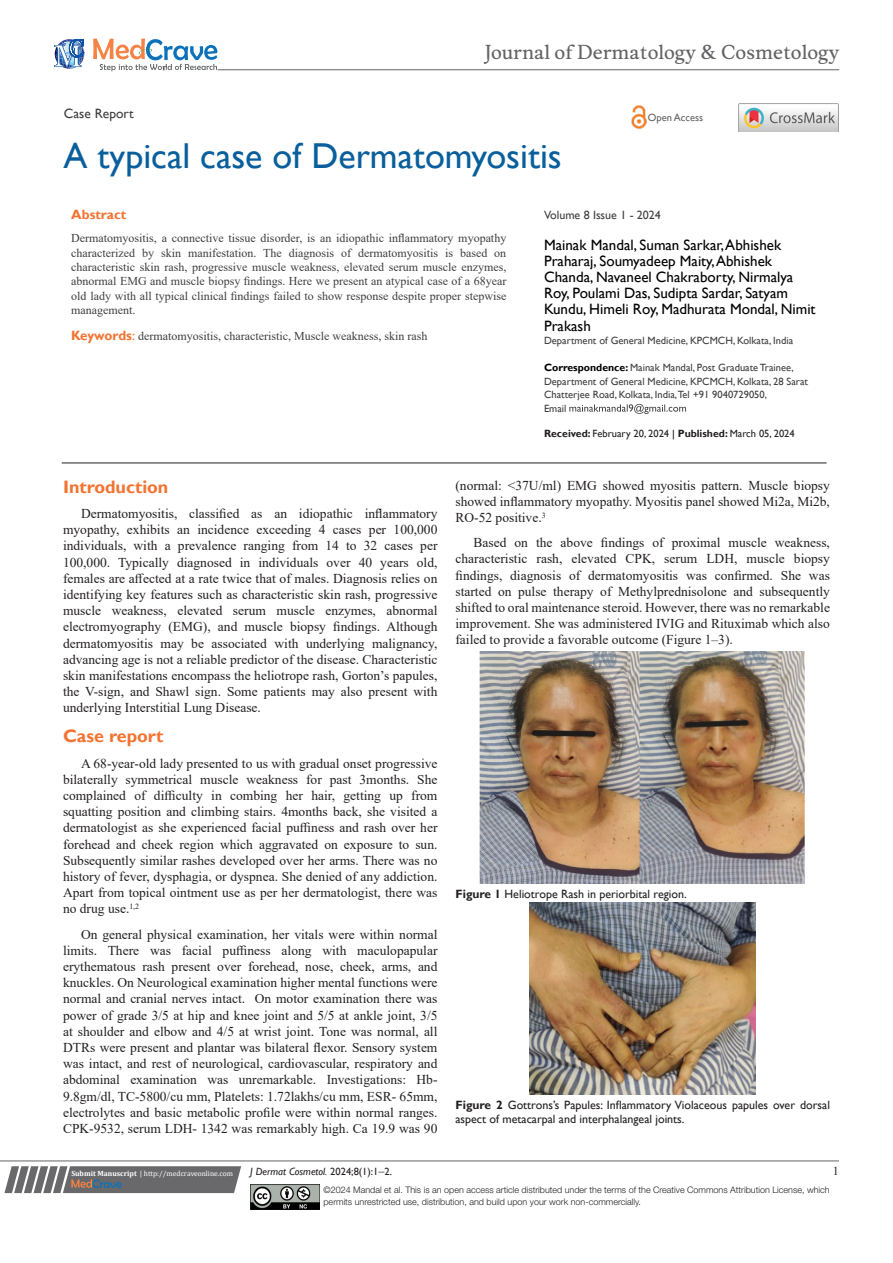
<style>
.page{position:relative;width:893px;height:1263px;background:#fff}
.page>*{position:absolute;margin:0;border:0;box-sizing:border-box;transform-origin:0 0}
.t1{font:36px "Gill Sans";color:#085f9c}
.t2{font:18.6px "Musee";color:#636366}
.List_Paragraph{font:700 18px "Gill Sans";color:#f37331}
.t3{font:15px/16.2px "Gill Sans";color:#000}
.t4{font:13.5px/16.2px "Times New Roman";color:#231f20;text-align:justify}
.t5{font:13.5px "Gill Sans";color:#3e3e3f}
.t6{font:700 13.5px "Gill Sans";color:#f37331}
.t7{font:12px/14.4px "Times New Roman";color:#3e3e3f;text-align:justify}
.t8{font:12px/14.4px "Gill Sans";color:#231f20}
.t9{font:12px "Gill Sans";color:#3e3e3f}
.t10{font:12px "Times New Roman";color:#231f20}
.t11{font:10.5px/13.5px "Gill Sans";color:#3e3e3f}
.t12{font:10.5px "Gill Sans";color:#231f20}
.t13{font:italic 10.5px "Gill Sans";color:#231f20}
.t14{font:10.5px "Gill Sans";color:#636366}
.t15{font:300 9px/12px "Helvetica Neue LT Std";color:#231f20}
.t16{font:7.5px "Cambria";color:#fff}
.s1{font-weight:700;color:#000}
.s2{font-weight:700}
.s3{color:#000}
.s4{font-family:"Gill Sans";font-weight:700;font-size:13.5px;color:#f37331}
.s5{font-family:"Gill Sans";font-size:13.5px;color:#f37331}
.s6{font-style:normal}
.s7{font-family:"Times New Roman";font-style:normal;font-size:12px}
</style>
<div class="page">
<svg style="left:4px;top:1166px;width:237px;height:27px;background:#78787a"></svg>
<hr style="left:0;top:1161px;width:839px;height:1px;background:#626465">
<hr style="left:62px;top:463px;width:765px;height:1px;background:#231f20">
<img style="left:250px;top:1185px;width:69px;height:24px">
<svg style="left:569px;top:404px;width:117px;height:10px"></svg>
<svg style="left:54px;top:39px;width:30px;height:30px"></svg>
<svg style="left:93px;top:38px;width:124px;height:33px"></svg>
<hr style="left:218px;top:70px;width:621px;height:1px;background:#626465">
<img style="left:631px;top:105px;width:16px;height:24px">
<img style="left:739px;top:104px;width:99px;height:28px">
<img style="left:480px;top:651px;width:325px;height:232px">
<img style="left:530px;top:902px;width:226px;height:192px">
<p class="t2" style="left:485px;top:41px;width:356px">Journal of Dermatology &amp; Cosmetology</p>
<p class="t5" style="left:64px;top:105px;width:71px">Case Report</p>
<p class="t14" style="left:648px;top:112px;width:57px">Open Access</p>
<p class="t1" style="left:64px;top:135px;width:500px">A typical case of Dermatomyositis</p>
<p class="t9" style="left:544px;top:208px;width:118px">Volume 8 Issue 1 - 2024</p>
<p class="t3" style="left:544px;top:237px;width:273px">Mainak Mandal, Suman Sarkar, Abhishek Praharaj, Soumyadeep Maity, Abhishek Chanda, Navaneel Chakraborty, Nirmalya Roy, Poulami Das, Sudipta Sardar, Satyam Kundu, Himeli Roy, Madhurata Mondal, Nimit Prakash</p>
<p class="t11" style="left:544px;top:334px;width:251px">Department of General Medicine, KPCMCH, Kolkata, India</p>
<p class="t11" style="left:544px;top:361px;width:265px"><span class="s1">Correspondence:</span> Mainak Mandal, Post Graduate Trainee,<br>Department of General Medicine, KPCMCH, Kolkata, 28 Sarat<br>Chatterjee Road, Kolkata, India,Tel +91 9040729050,</p>
<p class="t11" style="left:544px;top:401px;width:24px">Email</p>
<p class="t12" style="left:544px;top:427px;width:252px"><span class="s2">Received:</span> February 20, 2024 <span class="s3">|</span> <span class="s2">Published:</span> March 05, 2024</p>
<p class="t6" style="left:71px;top:206px;width:57px">Abstract</p>
<p class="t7" style="left:71px;top:231px;width:437px">Dermatomyositis, a connective tissue disorder, is an idiopathic inflammatory myopathy characterized by skin manifestation. The diagnosis of dermatomyositis is based on characteristic skin rash, progressive muscle weakness, elevated serum muscle enzymes, abnormal EMG and muscle biopsy findings. Here we present an atypical case of a 68year old lady with all typical clinical findings failed to show response despite proper stepwise management.</p>
<p class="t7" style="left:71px;top:328px;width:358px"><span class="s4">Keywords</span><span class="s5">:</span> dermatomyositis, characteristic, Muscle weakness, skin rash</p>
<p class="List_Paragraph" style="left:63px;top:476px;width:107px">Introduction</p>
<p class="t4" style="left:63px;top:505px;width:376px;text-indent:18px">Dermatomyositis, classified as an idiopathic inflammatory myopathy, exhibits an incidence exceeding 4 cases per 100,000 individuals, with a prevalence ranging from 14 to 32 cases per 100,000. Typically diagnosed in individuals over 40 years old, females are affected at a rate twice that of males. Diagnosis relies on identifying key features such as characteristic skin rash, progressive muscle weakness, elevated serum muscle enzymes, abnormal electromyography (EMG), and muscle biopsy findings. Although dermatomyositis may be associated with underlying malignancy, advancing age is not a reliable predictor of the disease. Characteristic skin manifestations encompass the heliotrope rash, Gorton’s papules, the V-sign, and Shawl sign. Some patients may also present with underlying Interstitial Lung Disease.</p>
<p class="List_Paragraph" style="left:63px;top:725px;width:102px">Case report</p>
<p class="t4" style="left:63px;top:754px;width:376px;text-indent:18px">A 68-year-old lady presented to us with gradual onset progressive bilaterally symmetrical muscle weakness for past 3months. She complained of difficulty in combing her hair, getting up from squatting position and climbing stairs. 4months back, she visited a dermatologist as she experienced facial puffiness and rash over her forehead and cheek region which aggravated on exposure to sun.<br>Subsequently similar rashes developed over her arms. There was no history of fever, dysphagia, or dyspnea. She denied of any addiction.<br>Apart from topical ointment use as per her dermatologist, there was no drug use.<sup>1,2</sup></p>
<p class="t4" style="left:63px;top:925px;width:376px;text-indent:18px">On general physical examination, her vitals were within normal limits. There was facial puffiness along with maculopapular erythematous rash present over forehead, nose, cheek, arms, and knuckles. On Neurological examination higher mental functions were normal and cranial nerves intact. On motor examination there was power of grade 3/5 at hip and knee joint and 5/5 at ankle joint, 3/5 at shoulder and elbow and 4/5 at wrist joint. Tone was normal, all DTRs were present and plantar was bilateral flexor. Sensory system was intact, and rest of neurological, cardiovascular, respiratory and abdominal examination was unremarkable. Investigations: Hb-9.8gm/dl, TC-5800/cu mm, Platelets: 1.72lakhs/cu mm, ESR- 65mm, electrolytes and basic metabolic profile were within normal ranges.<br>CPK-9532, serum LDH- 1342 was remarkably high. Ca 19.9 was 90</p>
<p class="t4" style="left:455px;top:477px;width:376px">(normal: &lt;37U/ml) EMG showed myositis pattern. Muscle biopsy showed inflammatory myopathy. Myositis panel showed Mi2a, Mi2b, RO-52 positive.<sup>3</sup></p>
<p class="t4" style="left:455px;top:534px;width:376px;text-indent:18px">Based on the above findings of proximal muscle weakness, characteristic rash, elevated CPK, serum LDH, muscle biopsy findings, diagnosis of dermatomyositis was confirmed. She was started on pulse therapy of Methylprednisolone and subsequently shifted to oral maintenance steroid. However, there was no remarkable improvement. She was administered IVIG and Rituximab which also failed to provide a favorable outcome (Figure 1–3).</p>
<p class="t8" style="left:455px;top:887px;width:233px"><span class="s2">Figure 1</span> Heliotrope Rash in periorbital region.</p>
<p class="t8" style="left:455px;top:1098px;width:376px"><span class="s2">Figure 2</span> Gottrons’s Papules: Inflammatory Violaceous papules over dorsal aspect of metacarpal and interphalangeal joints.</p>
<p class="t16" style="left:71px;top:1169px;width:163px"><span class="s2">Submit Manuscript</span> | http://medcraveonline.com</p>
<p class="t13" style="left:250px;top:1165px;width:143px">J Dermat Cosmetol. <span class="s6">2024;8(1):1</span><span class="s7">‒</span><span class="s6">2.</span></p>
<p class="t10" style="left:833px;top:1162px;width:7px">1</p>
<p class="t15" style="left:323px;top:1183px;width:508px">©2024 Mandal et al. This is an open access article distributed under the terms of the Creative Commons Attribution License, which permits unrestricted use, distribution, and build upon your work non-commercially.</p>
</div>
